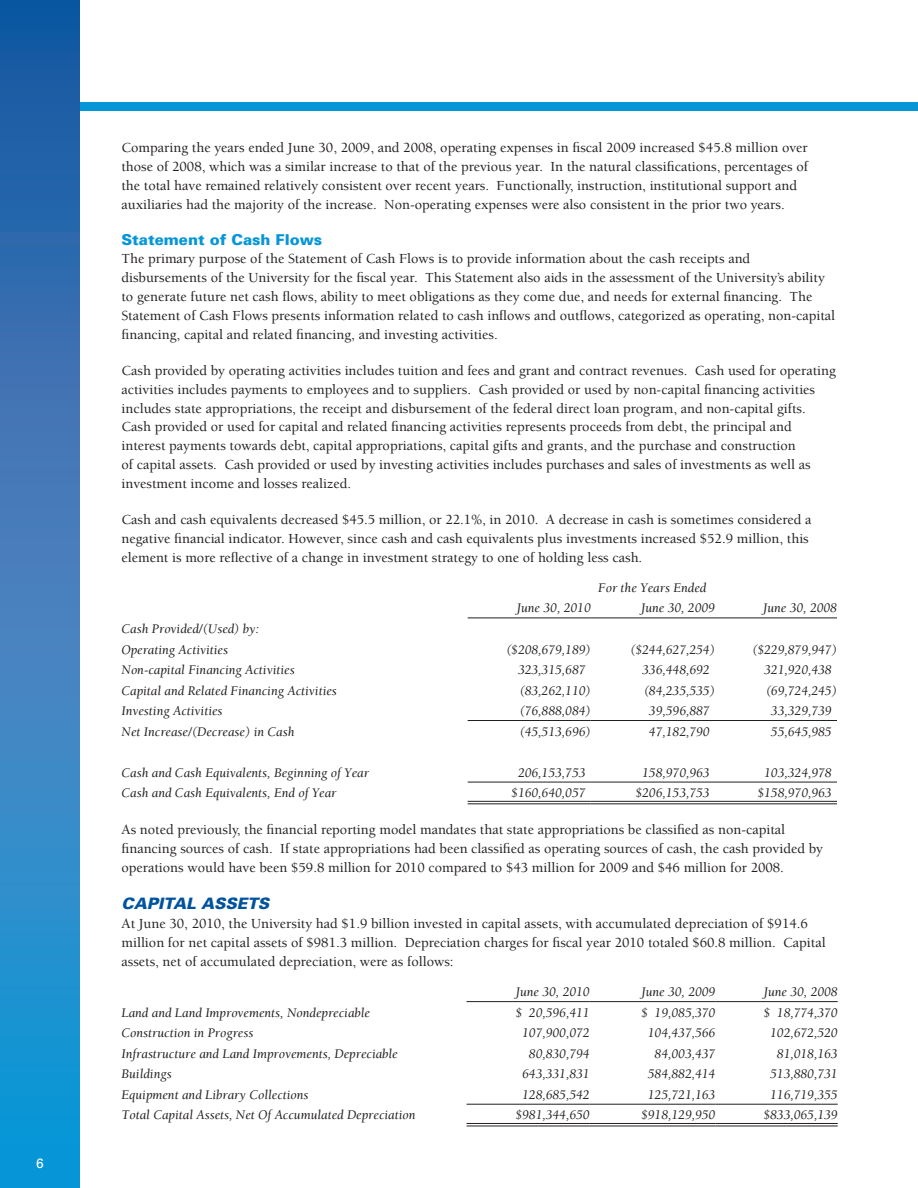
<style>
.page{position:relative;width:918px;height:1188px;background:#fff}
.page>*{position:absolute;margin:0;border:0;box-sizing:border-box;transform-origin:0 0}
.Notes__1__2__3__Blac{font:italic 900 15.75px "Univers";color:#01539e}
.MDA_Text__Black_Ital{font:900 15px "Univers";color:#0696d7}
.MDA_Text{font:500 14.25px/18.9px "Berkeley";color:#231f20}
.MDA_Table_Numbers{font:italic 13.5px "Berkeley";color:#231f20}
.MDA_Text-2{font:13.5px "Univers";color:#fff}
</style>
<div class="page">
<div style="left:79px;top:103px;width:839px;height:8px;background:#0696d7"></div>
<svg style="left:0;top:0;width:80px;height:1188px;background:#2e7cbd"></svg>
<hr style="left:468px;top:618px;width:123px;height:1px;background:#231f20">
<hr style="left:591px;top:618px;width:124px;height:1px;background:#231f20">
<hr style="left:715px;top:618px;width:122px;height:1px;background:#231f20">
<hr style="left:468px;top:720px;width:123px;height:1px;background:#231f20">
<hr style="left:591px;top:720px;width:124px;height:1px;background:#231f20">
<hr style="left:715px;top:720px;width:122px;height:1px;background:#231f20">
<hr style="left:468px;top:782px;width:123px;height:1px;background:#231f20">
<hr style="left:591px;top:782px;width:124px;height:1px;background:#231f20">
<hr style="left:715px;top:782px;width:122px;height:1px;background:#231f20">
<hr style="left:468px;top:801px;width:123px;height:1px;background:#231f20">
<hr style="left:468px;top:804px;width:123px;height:1px;background:#231f20">
<hr style="left:591px;top:801px;width:124px;height:1px;background:#231f20">
<hr style="left:591px;top:804px;width:124px;height:1px;background:#231f20">
<hr style="left:715px;top:801px;width:122px;height:1px;background:#231f20">
<hr style="left:715px;top:804px;width:122px;height:1px;background:#231f20">
<hr style="left:467px;top:1001px;width:123px;height:1px;background:#231f20">
<hr style="left:590px;top:1001px;width:125px;height:1px;background:#231f20">
<hr style="left:715px;top:1001px;width:123px;height:1px;background:#231f20">
<hr style="left:467px;top:1104px;width:123px;height:1px;background:#231f20">
<hr style="left:590px;top:1104px;width:125px;height:1px;background:#231f20">
<hr style="left:715px;top:1104px;width:123px;height:1px;background:#231f20">
<hr style="left:467px;top:1123px;width:123px;height:1px;background:#231f20">
<hr style="left:467px;top:1126px;width:123px;height:1px;background:#231f20">
<hr style="left:590px;top:1123px;width:125px;height:1px;background:#231f20">
<hr style="left:590px;top:1126px;width:125px;height:1px;background:#231f20">
<hr style="left:715px;top:1123px;width:123px;height:1px;background:#231f20">
<hr style="left:715px;top:1126px;width:123px;height:1px;background:#231f20">
<p class="MDA_Text-2" style="left:36px;top:1155px;width:9px">6</p>
<p class="MDA_Text" style="left:122px;top:139px;width:688px">Comparing the years ended June 30, 2009, and 2008, operating expenses in fiscal 2009 increased $45.8 million over those of 2008, which was a similar increase to that of the previous year. In the natural classifications, percentages of the total have remained relatively consistent over recent years. Functionally, instruction, institutional support and auxiliaries had the majority of the increase. Non-operating expenses were also consistent in the prior two years.</p>
<p class="MDA_Text__Black_Ital" style="left:122px;top:230px;width:202px">Statement of Cash Flows</p>
<p class="MDA_Text" style="left:122px;top:250px;width:715px">The primary purpose of the Statement of Cash Flows is to provide information about the cash receipts and disbursements of the University for the fiscal year. This Statement also aids in the assessment of the University’s ability to generate future net cash flows, ability to meet obligations as they come due, and needs for external financing. The Statement of Cash Flows presents information related to cash inflows and outflows, categorized as operating, non-capital financing, capital and related financing, and investing activities.</p>
<p class="MDA_Text" style="left:122px;top:361px;width:716px">Cash provided by operating activities includes tuition and fees and grant and contract revenues. Cash used for operating activities includes payments to employees and to suppliers. Cash provided or used by non-capital financing activities includes state appropriations, the receipt and disbursement of the federal direct loan program, and non-capital gifts.<br>Cash provided or used for capital and related financing activities represents proceeds from debt, the principal and interest payments towards debt, capital appropriations, capital gifts and grants, and the purchase and construction<br>of capital assets. Cash provided or used by investing activities includes purchases and sales of investments as well as investment income and losses realized.</p>
<p class="MDA_Text" style="left:122px;top:511px;width:691px">Cash and cash equivalents decreased $45.5 million, or 22.1%, in 2010. A decrease in cash is sometimes considered a negative financial indicator. However, since cash and cash equivalents plus investments increased $52.9 million, this element is more reflective of a change in investment strategy to one of holding less cash.</p>
<p class="MDA_Table_Numbers" style="left:598px;top:581px;width:110px">For the Years Ended</p>
<p class="MDA_Table_Numbers" style="left:517px;top:601px;width:75px">June 30, 2010</p>
<p class="MDA_Table_Numbers" style="left:641px;top:601px;width:75px">June 30, 2009</p>
<p class="MDA_Table_Numbers" style="left:763px;top:601px;width:75px">June 30, 2008</p>
<p class="MDA_Table_Numbers" style="left:122px;top:622px;width:139px">Cash Provided/(Used) by:</p>
<p class="MDA_Table_Numbers" style="left:122px;top:642px;width:108px">Operating Activities</p>
<p class="MDA_Table_Numbers" style="left:506px;top:642px;width:86px">($208,679,189)</p>
<p class="MDA_Table_Numbers" style="left:630px;top:642px;width:86px">($244,627,254)</p>
<p class="MDA_Table_Numbers" style="left:752px;top:642px;width:86px">($229,879,947)</p>
<p class="MDA_Table_Numbers" style="left:122px;top:663px;width:175px">Non-capital Financing Activities</p>
<p class="MDA_Table_Numbers" style="left:518px;top:663px;width:69px">323,315,687</p>
<p class="MDA_Table_Numbers" style="left:642px;top:663px;width:69px">336,448,692</p>
<p class="MDA_Table_Numbers" style="left:764px;top:663px;width:69px">321,920,438</p>
<p class="MDA_Table_Numbers" style="left:122px;top:683px;width:217px">Capital and Related Financing Activities</p>
<p class="MDA_Table_Numbers" style="left:520px;top:683px;width:73px">(83,262,110)</p>
<p class="MDA_Table_Numbers" style="left:644px;top:683px;width:73px">(84,235,535)</p>
<p class="MDA_Table_Numbers" style="left:766px;top:683px;width:73px">(69,724,245)</p>
<p class="MDA_Table_Numbers" style="left:122px;top:704px;width:103px">Investing Activities</p>
<p class="MDA_Table_Numbers" style="left:520px;top:704px;width:73px">(76,888,084)</p>
<p class="MDA_Table_Numbers" style="left:649px;top:704px;width:62px">39,596,887</p>
<p class="MDA_Table_Numbers" style="left:771px;top:704px;width:62px">33,329,739</p>
<p class="MDA_Table_Numbers" style="left:122px;top:724px;width:175px">Net Increase/(Decrease) in Cash</p>
<p class="MDA_Table_Numbers" style="left:520px;top:725px;width:73px">(45,513,696)</p>
<p class="MDA_Table_Numbers" style="left:649px;top:725px;width:62px">47,182,790</p>
<p class="MDA_Table_Numbers" style="left:771px;top:725px;width:62px">55,645,985</p>
<p class="MDA_Table_Numbers" style="left:122px;top:765px;width:249px">Cash and Cash Equivalents, Beginning of Year</p>
<p class="MDA_Table_Numbers" style="left:518px;top:765px;width:69px">206,153,753</p>
<p class="MDA_Table_Numbers" style="left:642px;top:765px;width:69px">158,970,963</p>
<p class="MDA_Table_Numbers" style="left:764px;top:765px;width:69px">103,324,978</p>
<p class="MDA_Table_Numbers" style="left:122px;top:786px;width:217px">Cash and Cash Equivalents, End of Year</p>
<p class="MDA_Table_Numbers" style="left:511px;top:785px;width:76px">$160,640,057</p>
<p class="MDA_Table_Numbers" style="left:635px;top:785px;width:76px">$206,153,753</p>
<p class="MDA_Table_Numbers" style="left:757px;top:785px;width:76px">$158,970,963</p>
<p class="MDA_Text" style="left:122px;top:820px;width:703px">As noted previously, the financial reporting model mandates that state appropriations be classified as non-capital financing sources of cash. If state appropriations had been classified as operating sources of cash, the cash provided by operations would have been $59.8 million for 2010 compared to $43 million for 2009 and $46 million for 2008.</p>
<p class="Notes__1__2__3__Blac" style="left:122px;top:894px;width:149px">CAPITAL ASSETS</p>
<p class="MDA_Text" style="left:122px;top:914px;width:706px">At June 30, 2010, the University had $1.9 billion invested in capital assets, with accumulated depreciation of $914.6 million for net capital assets of $981.3 million. Depreciation charges for fiscal year 2010 totaled $60.8 million. Capital assets, net of accumulated depreciation, were as follows:</p>
<p class="MDA_Table_Numbers" style="left:516px;top:985px;width:75px">June 30, 2010</p>
<p class="MDA_Table_Numbers" style="left:642px;top:985px;width:75px">June 30, 2009</p>
<p class="MDA_Table_Numbers" style="left:764px;top:985px;width:75px">June 30, 2008</p>
<p class="MDA_Table_Numbers" style="left:122px;top:1006px;width:250px">Land and Land Improvements, Nondepreciable</p>
<p class="MDA_Table_Numbers" style="left:515px;top:1006px;width:76px">$ 20,596,411</p>
<p class="MDA_Table_Numbers" style="left:641px;top:1006px;width:76px">$ 19,085,370</p>
<p class="MDA_Table_Numbers" style="left:763px;top:1006px;width:76px">$ 18,774,370</p>
<p class="MDA_Table_Numbers" style="left:122px;top:1026px;width:133px">Construction in Progress</p>
<p class="MDA_Table_Numbers" style="left:522px;top:1026px;width:69px">107,900,072</p>
<p class="MDA_Table_Numbers" style="left:648px;top:1026px;width:69px">104,437,566</p>
<p class="MDA_Table_Numbers" style="left:770px;top:1026px;width:69px">102,672,520</p>
<p class="MDA_Table_Numbers" style="left:122px;top:1047px;width:278px">Infrastructure and Land Improvements, Depreciable</p>
<p class="MDA_Table_Numbers" style="left:529px;top:1047px;width:62px">80,830,794</p>
<p class="MDA_Table_Numbers" style="left:655px;top:1047px;width:62px">84,003,437</p>
<p class="MDA_Table_Numbers" style="left:777px;top:1047px;width:62px">81,018,163</p>
<p class="MDA_Table_Numbers" style="left:122px;top:1067px;width:52px">Buildings</p>
<p class="MDA_Table_Numbers" style="left:522px;top:1067px;width:69px">643,331,831</p>
<p class="MDA_Table_Numbers" style="left:648px;top:1067px;width:69px">584,882,414</p>
<p class="MDA_Table_Numbers" style="left:770px;top:1067px;width:69px">513,880,731</p>
<p class="MDA_Table_Numbers" style="left:122px;top:1088px;width:189px">Equipment and Library Collections</p>
<p class="MDA_Table_Numbers" style="left:522px;top:1087px;width:69px">128,685,542</p>
<p class="MDA_Table_Numbers" style="left:648px;top:1087px;width:69px">125,721,163</p>
<p class="MDA_Table_Numbers" style="left:770px;top:1087px;width:69px">116,719,355</p>
<p class="MDA_Table_Numbers" style="left:122px;top:1108px;width:296px">Total Capital Assets, Net Of Accumulated Depreciation</p>
<p class="MDA_Table_Numbers" style="left:515px;top:1108px;width:76px">$981,344,650</p>
<p class="MDA_Table_Numbers" style="left:641px;top:1108px;width:76px">$918,129,950</p>
<p class="MDA_Table_Numbers" style="left:763px;top:1108px;width:76px">$833,065,139</p>
</div>
